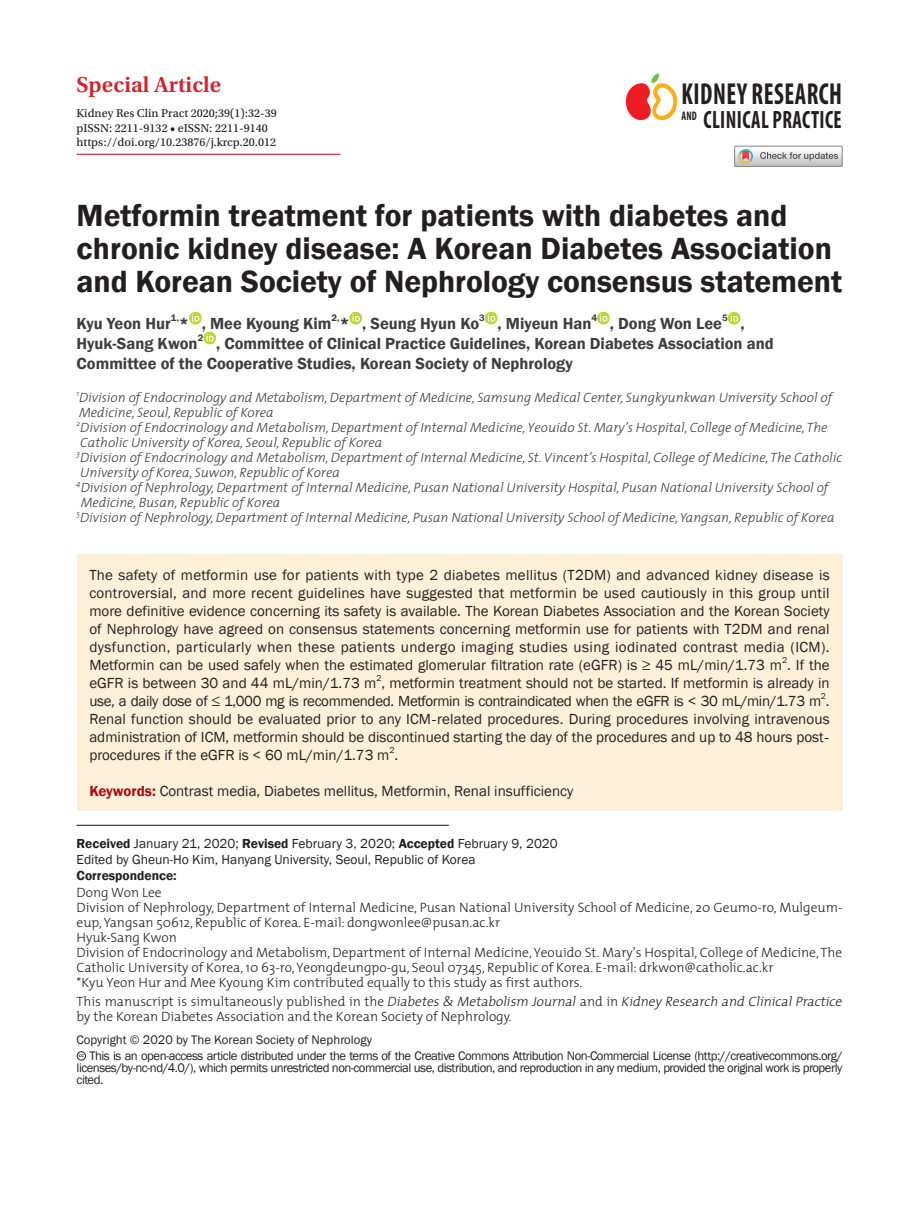
<style>
.page{position:relative;width:919px;height:1217px;background:#fff}
.page>*{position:absolute;margin:0;border:0;box-sizing:border-box;transform-origin:0 0}
.t1{font:600 31.5px/33px "Franklin Gothic";color:#231f20}
.t2{font:700 condensed 30.45px "Myriad Pro";letter-spacing:.02em;color:#231f20;scale:.82 1}
.t3{font:700 condensed 25.05px "Myriad Pro";letter-spacing:.02em;color:#231f20;scale:.82 1}
.t4{font:600 22.8px "Utopia Std";color:#d1232a}
.t5{font:600 16.5px/19.8px "Franklin Gothic";color:#3e3e3f}
.t6{font:15px/18px "Franklin Gothic";color:#231f20;text-align:justify}
.t7{font:15px "Franklin Gothic";letter-spacing:-.025em;color:#231f20}
.t8{font:italic 300 13.5px/15px "The Mix";color:#3e3e3f}
.t9{font:300 13.5px/15px "The Mix";color:#231f20}
.t10{font:13.5px/16.2px "Franklin Gothic";color:#231f20}
.t11{font:600 13.5px "Franklin Gothic";color:#231f20}
.t12{font:12.75px/12px "Franklin Gothic";letter-spacing:-.04em;color:#231f20;text-align:justify}
.t13{font:12.75px "Franklin Gothic";color:#231f20}
.t14{font:12px/14.4px "Utopia Std Capt";color:#231f20}
.t15{font:600 9.6px "Franklin Gothic";color:#3e3e3f}
.t16{font:8.7px "Franklin Gothic";color:#231f20}
.t17{font:italic 300 7.8px "The Mix";color:#3e3e3f}
.t18{font:3.9px "Gothic 725 BT Black A";color:#231f20}
.s1{font-family:"Utopia Std Capt"}
.s2{font-weight:600;color:#a70a12}
.s3{font-weight:600}
.s4{font-style:italic}
</style>
<div class="page">
<div style="left:77px;top:554px;width:765px;height:256px;background:#fef0d9"></div>
<svg style="left:189px;top:312px;width:13px;height:12px"></svg>
<svg style="left:192px;top:314px;width:7px;height:7px"></svg>
<svg style="left:349px;top:312px;width:13px;height:12px"></svg>
<svg style="left:352px;top:314px;width:8px;height:7px"></svg>
<svg style="left:485px;top:312px;width:12px;height:12px"></svg>
<svg style="left:488px;top:314px;width:7px;height:7px"></svg>
<svg style="left:597px;top:312px;width:12px;height:12px"></svg>
<svg style="left:600px;top:314px;width:7px;height:7px"></svg>
<svg style="left:727px;top:312px;width:13px;height:12px"></svg>
<svg style="left:730px;top:314px;width:8px;height:7px"></svg>
<svg style="left:203px;top:331px;width:13px;height:13px"></svg>
<svg style="left:206px;top:334px;width:8px;height:7px"></svg>
<hr style="left:77px;top:154px;width:263px;height:1px;background:#a70a12">
<div style="left:734px;top:146px;width:108px;height:21px;border:1px solid #888688"></div>
<svg style="left:734px;top:146px;width:108px;height:20px"></svg>
<svg style="left:626px;top:73px;width:51px;height:47px"></svg>
<hr style="left:77px;top:824px;width:372px;height:1px;background:#231f20">
<div style="left:77px;top:1051px;width:9px;height:9px;border:1px solid #231f20;border-radius:50%"></div>
<h3 class="t4" style="left:77px;top:72px;width:146px">Special Article</h3>
<p class="t14" style="left:77px;top:106px;width:202px">Kidney Res Clin Pract 2020;39(1):32-39 pISSN: 2211-9132 • eISSN: 2211-9140 https://doi.org/10.23876/j.krcp.20.012</p>
<h2 class="t2" style="left:681px;top:74px;width:197px">KIDNEY RESEARCH</h2>
<h3 class="t3" style="left:681px;top:104px;width:197px"><sup>AND</sup> CLINICAL PRACTICE</h3>
<h1 class="t1" style="left:77px;top:199px;width:767px">Metformin treatment for patients with diabetes and chronic kidney disease: A Korean Diabetes Association and Korean Society of Nephrology consensus statement</h1>
<p class="t5" style="left:77px;top:314px;width:96px">Kyu Yeon Hur</p>
<p class="t15" style="left:171px;top:312px;width:10px">1,</p>
<p class="t5" style="left:179px;top:314px;width:154px">* , Mee Kyoung Kim</p>
<p class="t15" style="left:331px;top:312px;width:10px">2,</p>
<p class="t5" style="left:339px;top:314px;width:141px">* , Seung Hyun Ko</p>
<p class="t15" style="left:479px;top:312px;width:7px">3</p>
<p class="t5" style="left:497px;top:314px;width:95px">, Miyeun Han</p>
<p class="t15" style="left:591px;top:312px;width:7px">4</p>
<p class="t5" style="left:609px;top:314px;width:114px">, Dong Won Lee</p>
<p class="t15" style="left:722px;top:312px;width:7px">5</p>
<p class="t5" style="left:740px;top:314px;width:6px">,</p>
<p class="t5" style="left:77px;top:333px;width:123px">Hyuk-Sang Kwon</p>
<p class="t15" style="left:198px;top:332px;width:7px">2</p>
<p class="t5" style="left:77px;top:333px;width:698px;text-indent:139px">, Committee of Clinical Practice Guidelines, Korean Diabetes Association and<br>Committee of the Cooperative Studies, Korean Society of Nephrology</p>
<p class="t17" style="left:77px;top:386px;width:4px">1</p>
<p class="t8" style="left:79px;top:389px;width:754px">Division of Endocrinology and Metabolism, Department of Medicine, Samsung Medical Center, Sungkyunkwan University School of<br>Medicine, Seoul, Republic of Korea</p>
<p class="t17" style="left:77px;top:416px;width:5px">2</p>
<p class="t8" style="left:80px;top:419px;width:748px">Division of Endocrinology and Metabolism, Department of Internal Medicine, Yeouido St. Mary’s Hospital, College of Medicine, The<br>Catholic University of Korea, Seoul, Republic of Korea</p>
<p class="t17" style="left:77px;top:446px;width:5px">3</p>
<p class="t8" style="left:80px;top:449px;width:763px">Division of Endocrinology and Metabolism, Department of Internal Medicine, St. Vincent’s Hospital, College of Medicine, The Catholic<br>University of Korea, Suwon, Republic of Korea</p>
<p class="t17" style="left:77px;top:476px;width:6px">4</p>
<p class="t8" style="left:81px;top:479px;width:749px">Division of Nephrology, Department of Internal Medicine, Pusan National University Hospital, Pusan National University School of<br>Medicine, Busan, Republic of Korea</p>
<p class="t17" style="left:77px;top:506px;width:5px">5</p>
<p class="t8" style="left:80px;top:509px;width:755px">Division of Nephrology, Department of Internal Medicine, Pusan National University School of Medicine, Yangsan, Republic of Korea</p>
<p class="t6" style="left:89px;top:565px;width:741px">The safety of metformin use for patients with type 2 diabetes mellitus (T2DM) and advanced kidney disease is controversial, and more recent guidelines have suggested that metformin be used cautiously in this group until more definitive evidence concerning its safety is available. The Korean Diabetes Association and the Korean Society of Nephrology have agreed on consensus statements concerning metformin use for patients with T2DM and renal dysfunction, particularly when these patients undergo imaging studies using iodinated contrast media (ICM).<br>Metformin can be used safely when the estimated glomerular filtration rate (eGFR) is ≥ 45 mL/min/1.73 m . If the</p>
<p class="t16" style="left:782px;top:654px;width:7px">2</p>
<p class="t6" style="left:89px;top:673px;width:741px">eGFR is between 30 and 44 mL/min/1.73 m , metformin treatment should not be started. If metformin is already in</p>
<p class="t16" style="left:376px;top:672px;width:7px">2</p>
<p class="t7" style="left:89px;top:691px;width:741px">use, a daily dose of ≤ 1,000 mg is recommended. Metformin is contraindicated when the eGFR is &lt; 30 mL/min/1.73 m .</p>
<p class="t16" style="left:820px;top:690px;width:7px">2</p>
<p class="t6" style="left:89px;top:709px;width:741px">Renal function should be evaluated prior to any ICM<span class="s1">-</span>related procedures. During procedures involving intravenous administration of ICM, metformin should be discontinued starting the day of the procedures and up to 48 hours post&shy;procedures if the eGFR is &lt; 60 mL/min/1.73 m .</p>
<p class="t16" style="left:389px;top:744px;width:7px">2</p>
<p class="t6" style="left:89px;top:781px;width:485px"><span class="s2">Keywords:</span> Contrast media, Diabetes mellitus, Metformin, Renal insufficiency</p>
<p class="t10" style="left:77px;top:835px;width:482px"><span class="s3">Received</span> January 21, 2020; <span class="s3">Revised</span> February 3, 2020; <span class="s3">Accepted</span> February 9, 2020<br>Edited by Gheun-Ho Kim, Hanyang University, Seoul, Republic of Korea</p>
<p class="t11" style="left:77px;top:867px;width:102px">Correspondence:</p>
<p class="t9" style="left:77px;top:883px;width:767px">Dong Won Lee<br>Division of Nephrology, Department of Internal Medicine, Pusan National University School of Medicine, 20 Geumo-ro, Mulgeum&shy;eup, Yangsan 50612, Republic of Korea. E-mail: dongwonlee@pusan.ac.kr<br>Hyuk-Sang Kwon<br>Division of Endocrinology and Metabolism, Department of Internal Medicine, Yeouido St. Mary’s Hospital, College of Medicine, The Catholic University of Korea, 10 63-ro, Yeongdeungpo-gu, Seoul 07345, Republic of Korea. E-mail: drkwon@catholic.ac.kr<br>*Kyu Yeon Hur and Mee Kyoung Kim contributed equally to this study as first authors.</p>
<p class="t9" style="left:77px;top:993px;width:770px">Th i s m a n u s c r i p t i s s i m ul t a n e o u s l y p ub l i s h e d i n t h e <span class="s4">Diabetes&amp; Metabolism Journal</span>a n d i n <span class="s4">Kidney Research and ClinicalPractice </span>by the Korean Diabetes Association and the Korean Society of Nephrology.</p>
<p class="t13" style="left:77px;top:1031px;width:297px">Copyright © 2020 by The Korean Society of Nephrology</p>
<p class="t18" style="left:79px;top:1053px;width:7px">CC</p>
<p class="t12" style="left:77px;top:1049px;width:767px;text-indent:13px">This is an open-access article distributed under the terms of the Creative Commons Attribution Non-Commercial License (http://creativecommons.org/ licenses/by-nc-nd/4.0/), which permits unrestricted non-commercial use, distribution, and reproduction in any medium, provided the original work is properly cited.</p>
</div>
